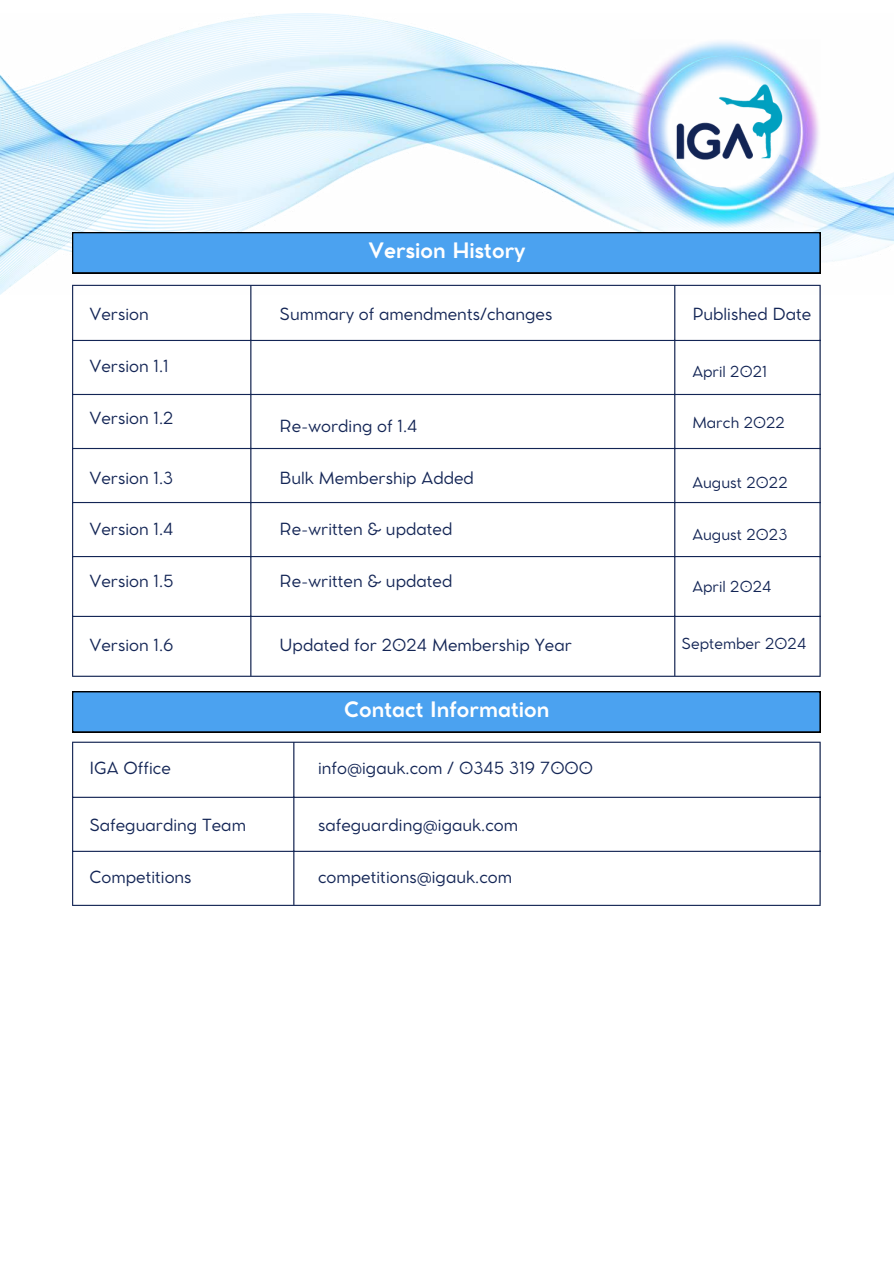
<style>
.page{position:relative;width:894px;height:1264px;background:#fff}
.page>*{position:absolute;margin:0;border:0;box-sizing:border-box;transform-origin:0 0}
.t1{font:700 21px "Cocomat Pro";color:#fff}
.t2{font:16.5px "Cocomat Pro";color:#132555}
.t3{font:15px "Cocomat Pro";color:#132555}
</style>
<div class="page">
<img style="left:0;top:14px;width:893px;height:281px">
<img style="left:630px;top:40px;width:190px;height:187px">
<svg style="left:72px;top:232px;width:748px;height:41px;background:#4699e2"></svg>
<hr style="left:72px;top:286px;width:1px;height:389px;background:#132555">
<hr style="left:250px;top:286px;width:1px;height:389px;background:#132555">
<hr style="left:674px;top:286px;width:1px;height:389px;background:#132555">
<hr style="left:819px;top:286px;width:1px;height:389px;background:#132555">
<hr style="left:72px;top:285px;width:748px;height:1px;background:#132555">
<hr style="left:72px;top:340px;width:748px;height:1px;background:#132555">
<hr style="left:72px;top:394px;width:748px;height:1px;background:#132555">
<hr style="left:72px;top:448px;width:748px;height:1px;background:#132555">
<hr style="left:72px;top:502px;width:748px;height:1px;background:#132555">
<hr style="left:72px;top:556px;width:748px;height:1px;background:#132555">
<hr style="left:72px;top:616px;width:748px;height:1px;background:#132555">
<hr style="left:72px;top:675px;width:748px;height:1px;background:#132555">
<svg style="left:72px;top:691px;width:748px;height:41px;background:#4699e2"></svg>
<hr style="left:72px;top:742px;width:1px;height:162px;background:#132555">
<hr style="left:293px;top:742px;width:1px;height:162px;background:#132555">
<hr style="left:819px;top:742px;width:1px;height:162px;background:#132555">
<hr style="left:72px;top:741px;width:748px;height:1px;background:#132555">
<hr style="left:72px;top:796px;width:748px;height:1px;background:#132555">
<hr style="left:72px;top:850px;width:748px;height:1px;background:#132555">
<hr style="left:72px;top:904px;width:748px;height:1px;background:#132555">
<p class="t2" style="left:89px;top:303px;width:61px">Version</p>
<p class="t1" style="left:368px;top:237px;width:158px">Version History</p>
<p class="t2" style="left:279px;top:303px;width:274px">Summary of amendments/changes</p>
<p class="t2" style="left:692px;top:303px;width:121px">Published Date</p>
<p class="t2" style="left:89px;top:355px;width:81px">Version 1.1</p>
<p class="t3" style="left:692px;top:361px;width:76px">April 2021</p>
<p class="t2" style="left:89px;top:406px;width:86px">Version 1.2</p>
<p class="t2" style="left:279px;top:414px;width:139px">Re-wording of 1.4</p>
<p class="t3" style="left:692px;top:412px;width:94px">March 2022</p>
<p class="t2" style="left:89px;top:466px;width:85px">Version 1.3</p>
<p class="t2" style="left:279px;top:466px;width:196px">Bulk Membership Added</p>
<p class="t3" style="left:692px;top:472px;width:97px">August 2022</p>
<p class="t2" style="left:89px;top:518px;width:86px">Version 1.4</p>
<p class="t2" style="left:279px;top:518px;width:174px">Re-written &amp; updated</p>
<p class="t3" style="left:692px;top:524px;width:97px">August 2023</p>
<p class="t2" style="left:89px;top:570px;width:86px">Version 1.5</p>
<p class="t2" style="left:279px;top:570px;width:174px">Re-written &amp; updated</p>
<p class="t3" style="left:692px;top:576px;width:81px">April 2024</p>
<p class="t2" style="left:89px;top:634px;width:86px">Version 1.6</p>
<p class="t2" style="left:279px;top:634px;width:294px">Updated for 2024 Membership Year</p>
<p class="t3" style="left:681px;top:633px;width:126px">September 2024</p>
<p class="t1" style="left:344px;top:695px;width:207px">Contact Information</p>
<p class="t2" style="left:89px;top:756px;width:83px">IGA Office</p>
<p class="t2" style="left:318px;top:756px;width:276px">info@igauk.com / 0345 319 7000</p>
<p class="t2" style="left:89px;top:813px;width:158px">Safeguarding Team</p>
<p class="t2" style="left:89px;top:865px;width:104px">Competitions</p>
<p class="t2" style="left:318px;top:813px;width:201px">safeguarding@igauk.com</p>
<p class="t2" style="left:318px;top:865px;width:195px">competitions@igauk.com</p>
</div>
